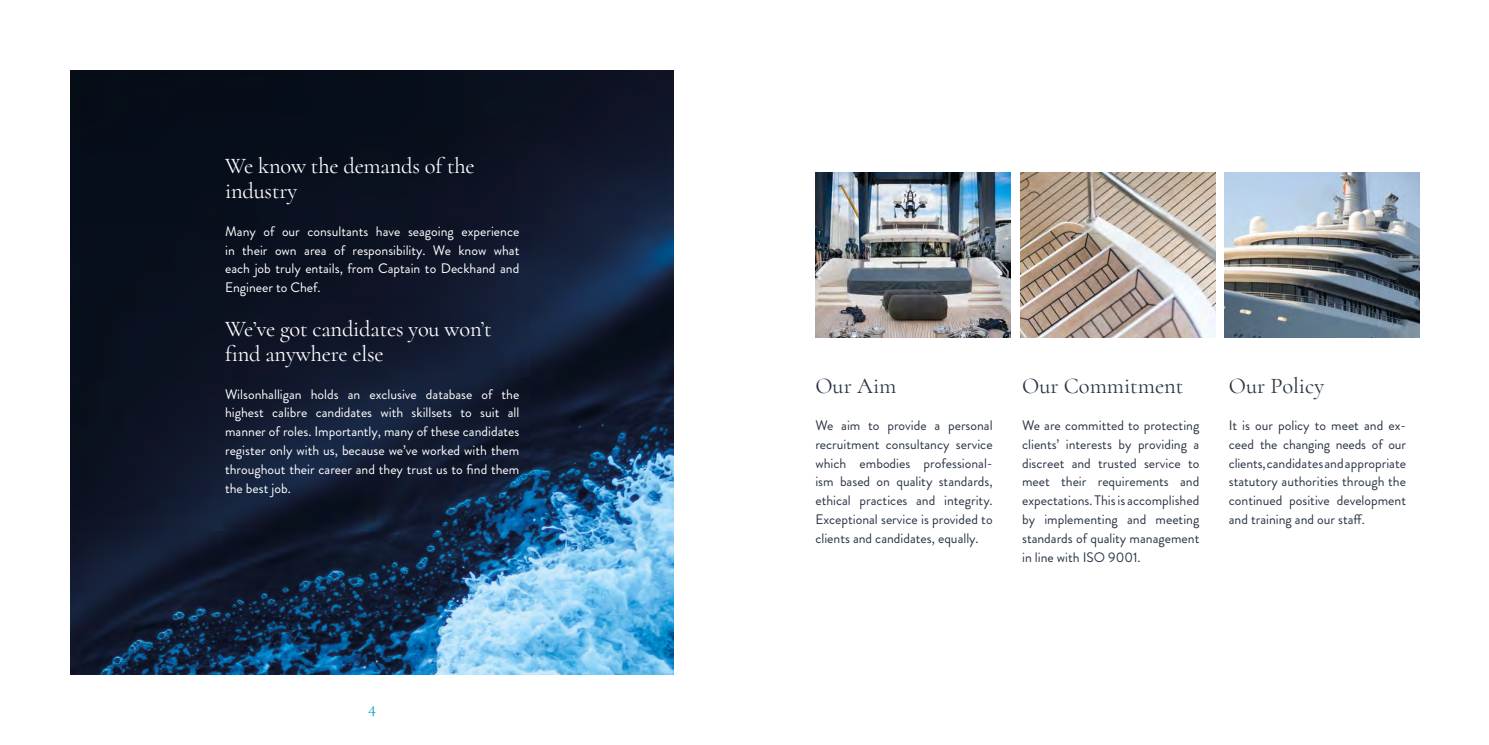
<style>
.page{position:relative;width:1489px;height:745px;background:#fff}
.page>*{position:absolute;margin:0;border:0;box-sizing:border-box;transform-origin:0 0}
.t1{font:22.5px/25px "Cormorant";letter-spacing:-.01em;color:#fff}
.t2{font:22.5px "Cormorant";color:#293445}
.t3{font:17.5px "Cormorant";color:#00a5b5}
.t4{font:13.75px/18.8px "Brandon Grotesque";color:#293445;text-align:justify}
.t5{font:13.75px/18.8px "Brandon Grotesque";color:#fff;text-align:justify}
</style>
<div class="page">
<img style="left:71px;top:71px;width:602px;height:602px">
<img style="left:1020px;top:172px;width:194px;height:165px">
<img style="left:815px;top:172px;width:195px;height:165px">
<img style="left:1224px;top:172px;width:195px;height:165px">
<h1 class="t1" style="left:225px;top:153px;width:251px">We know the demands of the industry</h1>
<p class="t5" style="left:225px;top:222px;width:296px">Many of our consultants have seagoing experience in their own area of responsibility. We know what each job truly entails, from Captain to Deckhand and Engineer to Chef.</p>
<h1 class="t1" style="left:225px;top:316px;width:268px">We’ve got candidates you won’t find anywhere else</h1>
<p class="t5" style="left:225px;top:384px;width:296px">Wilsonhalligan holds an exclusive database of the highest calibre candidates with skillsets to suit all manner of roles. Importantly, many of these candidates register only with us, because we’ve worked with them throughout their career and they trust us to find them the best job.</p>
<p class="t3" style="left:368px;top:696px;width:9px">4</p>
<h1 class="t2" style="left:815px;top:371px;width:82px">Our Aim</h1>
<p class="t4" style="left:815px;top:416px;width:179px">We aim to provide a personal recruitment consultancy service which embodies professional&shy;ism based on quality standards, ethical practices and integrity.<br>Exceptional service is provided to clients and candidates, equally.</p>
<h1 class="t2" style="left:1022px;top:371px;width:163px">Our Commitment</h1>
<p class="t4" style="left:1022px;top:416px;width:179px">We are committed to protecting clients’ interests by providing a discreet and trusted service to meet their requirements and expectations. This is accomplished by implementing and meeting standards of quality management in line with ISO 9001.</p>
<h1 class="t2" style="left:1228px;top:371px;width:97px">Our Policy</h1>
<p class="t4" style="left:1228px;top:416px;width:179px">It is our policy to meet and ex&shy;ceed the changing needs of our clients, candidates and appropriate statutory authorities through the continued positive development and training and our staff.</p>
</div>
